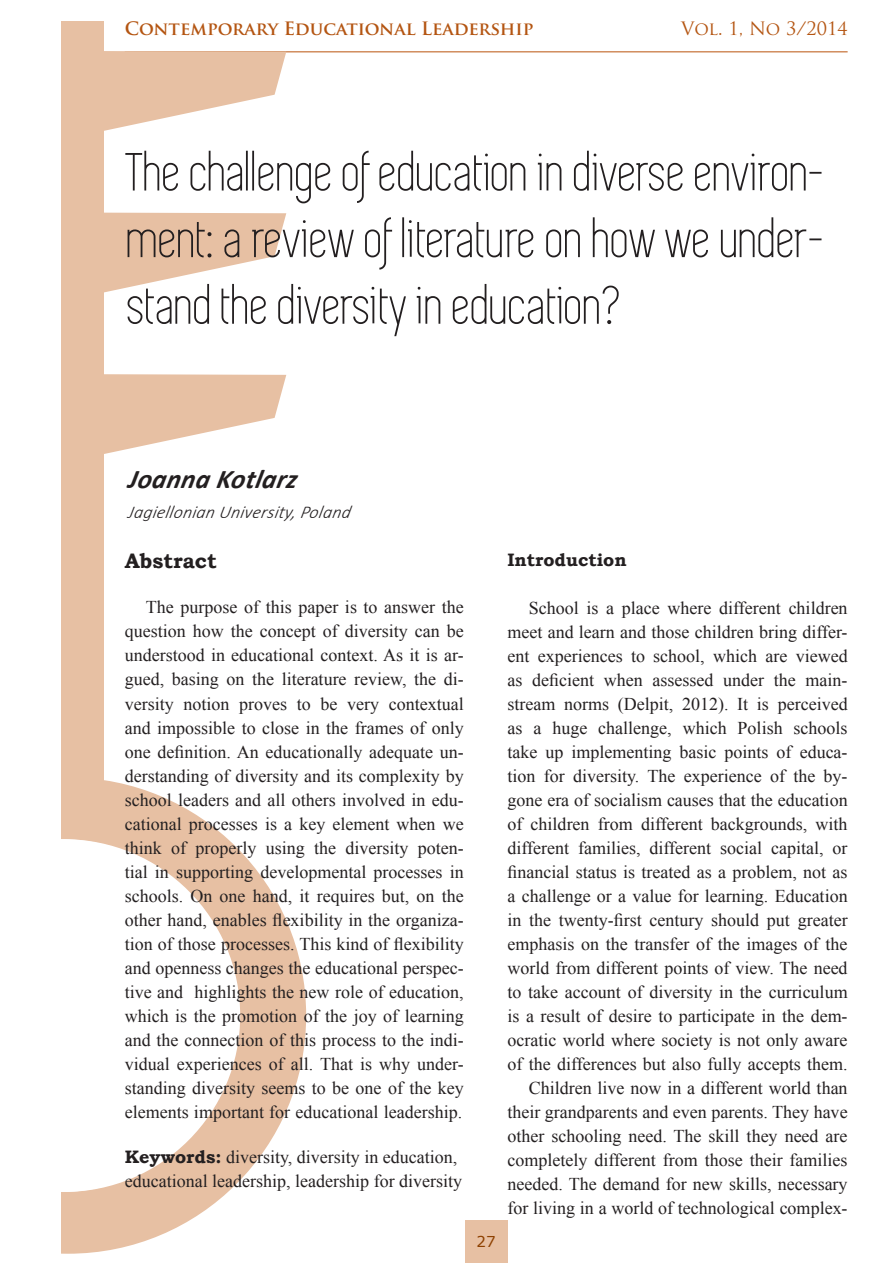
<style>
.page{position:relative;width:893px;height:1263px;background:#fff}
.page>*{position:absolute;margin:0;border:0;box-sizing:border-box;transform-origin:0 0}
.t1{font:55.5px/66.6px "Simplifica";color:#231f20;text-align:justify}
.t2{font:italic 700 27px "Calibri";color:#231f20}
.t3{font:700 21px "Bookman Old Style";color:#231f20}
.t4{font:18px/24px "Times New Roman";color:#231f20;text-align:justify}
.t5{font:700 18px "Trajan Pro";color:#b45512}
.t6{font:italic 300 18px "Calibri";letter-spacing:.01em;color:#231f20}
.t7{font:18px "Trajan Pro";letter-spacing:-.005em;color:#b45512}
.t8{font:700 18px "Bookman Old Style";color:#231f20}
.t9{font:15px "Verdana";color:#8d4000}
.s1{font-family:"Bookman Old Style";font-weight:700}
</style>
<div class="page">
<svg style="left:61px;top:777px;width:245px;height:477px;fill:#e7c0a3"></svg>
<div style="left:465px;top:1220px;width:42px;height:43px;background:#e7c0a3"></div>
<hr style="left:125px;top:51px;width:723px;height:2px;background:#d18d5e">
<div style="left:61px;top:21px;width:42px;height:766px;background:#e7c0a3"></div>
<svg style="left:103px;top:51px;width:183px;height:81px"></svg>
<svg style="left:103px;top:213px;width:183px;height:80px"></svg>
<svg style="left:103px;top:374px;width:183px;height:81px"></svg>
<svg style="left:61px;top:839px;width:179px;height:353px"></svg>
<p class="t5" style="left:125px;top:17px;width:410px">Contemporary Educational Leadership</p>
<p class="t7" style="left:681px;top:17px;width:168px">Vol. 1, No 3/2014</p>
<h1 class="t1" style="left:128px;top:143px;width:701px">The challenge of education in diverse environ&shy;ment: a review of literature on how we under&shy;stand the diversity in education?</h1>
<h2 class="t2" style="left:128px;top:468px;width:175px">Joanna Kotlarz</h2>
<p class="t6" style="left:128px;top:504px;width:224px">Jagiellonian University, Poland</p>
<p class="t3" style="left:125px;top:548px;width:93px">Abstract</p>
<p class="t4" style="left:125px;top:595px;width:341px;text-indent:21px">The purpose of this paper is to answer the question how the concept of diversity can be understood in educational context. As it is ar&shy;gued, basing on the literature review, the di&shy;versity notion proves to be very contextual and impossible to close in the frames of only one definition. An educationally adequate un&shy;derstanding of diversity and its complexity by school leaders and all others involved in edu&shy;cational processes is a key element when we think of properly using the diversity poten&shy;tial in supporting developmental processes in schools. On one hand, it requires but, on the other hand, enables flexibility in the organiza&shy;tion of those processes. This kind of flexibility and openness changes the educational perspec&shy;tive and highlights the new role of education, which is the promotion of the joy of learning and the connection of this process to the indi&shy;vidual experiences of all. That is why under&shy;standing diversity seems to be one of the key elements important for educational leadership.</p>
<p class="t4" style="left:125px;top:1145px;width:339px"><span class="s1">Keywords:</span> diversity, diversity in education, educational leadership, leadership for diversity</p>
<p class="t9" style="left:477px;top:1232px;width:21px">27</p>
<p class="t8" style="left:507px;top:549px;width:121px">Introduction</p>
<p class="t4" style="left:507px;top:596px;width:342px;text-align:right">School is a place where different children meet and learn and those children bring differ&shy;ent experiences to school, which are viewed as deficient when assessed under the main&shy;stream norms (Delpit, 2012). It is perceived as a huge challenge, which Polish schools take up implementing basic points of educa&shy;tion for diversity. The experience of the by&shy;gone era of socialism causes that the education of children from different backgrounds, with different families, different social capital, or financial status is treated as a problem, not as a challenge or a value for learning. Education in the twenty-first century should put greater emphasis on the transfer of the images of the world from different points of view. The need to take account of diversity in the curriculum is a result of desire to participate in the dem&shy;ocratic world where society is not only aware of the differences but also fully accepts them.<br>Children live now in a different world than their grandparents and even parents. They have other schooling need. The skill they need are completely different from those their families needed. The demand for new skills, necessary for living in a world of technological complex-</p>
</div>
